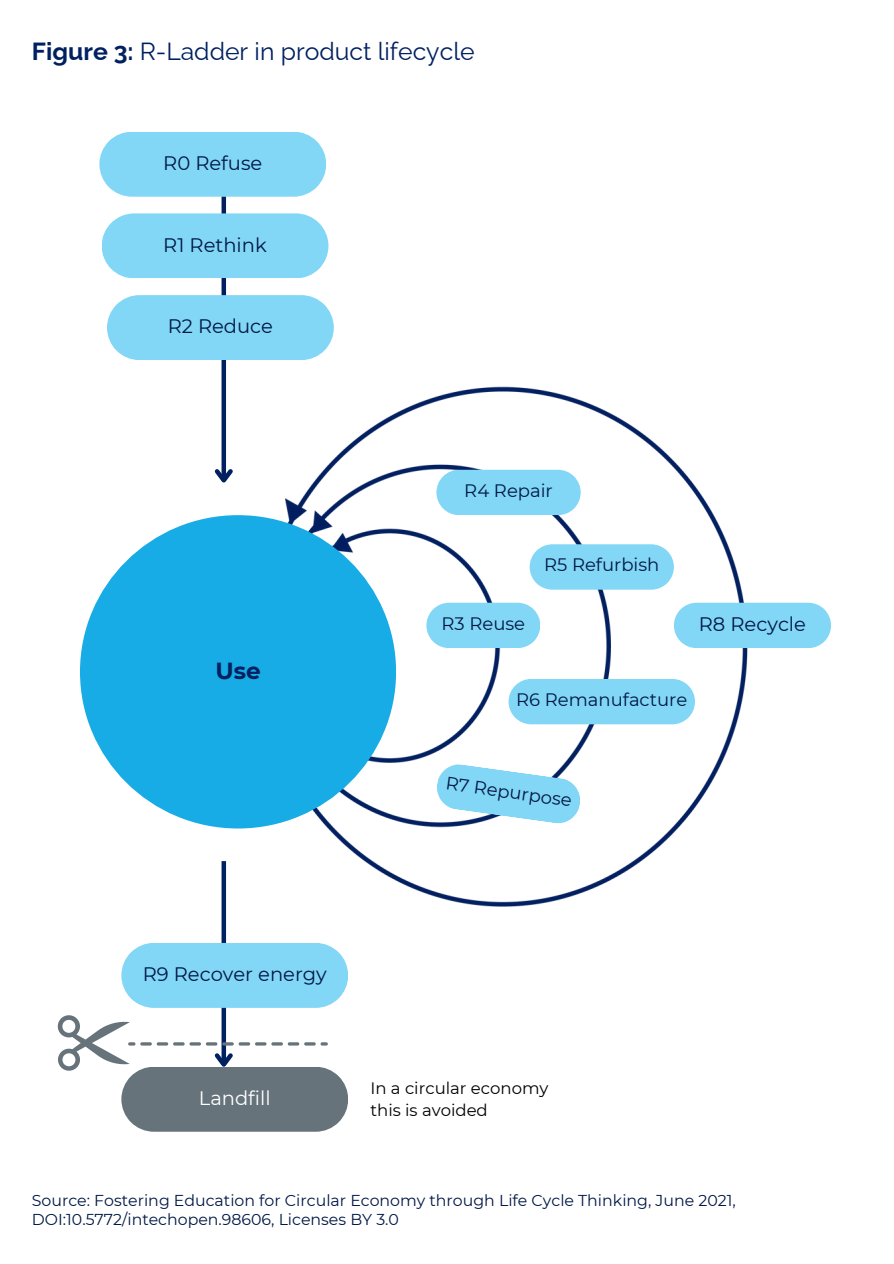
<style>
.page{position:relative;width:894px;height:1264px;background:#fff}
.page>*{position:absolute;margin:0;border:0;box-sizing:border-box;transform-origin:0 0}
.t1{font:24.75px "Raleway";color:#002060}
.t2{font:700 23.25px "Montserrat";color:#002060}
.t3{font:19.5px "Montserrat";color:#011845}
.t4{font:19.5px "Montserrat";color:#fff}
.t5{font:18px "Montserrat";color:#011845}
.t6{font:16.5px "Montserrat";color:#000}
.t7{font:15.75px/19.2px "Montserrat";color:#011845}
.s1{font-weight:700}
</style>
<div class="page">
<svg style="left:99px;top:132px;width:227px;height:65px;background:#8ad8f6"></svg>
<div style="left:221px;top:197px;width:5px;height:283px;background:#002060"></div>
<svg style="left:214px;top:465px;width:19px;height:18px"></svg>
<svg style="left:102px;top:213px;width:226px;height:65px;background:#89d8f6"></svg>
<svg style="left:107px;top:295px;width:225px;height:65px;background:#88d8f6"></svg>
<div style="left:221px;top:861px;width:5px;height:203px;background:#002060"></div>
<div style="left:121px;top:942px;width:227px;height:65px;background:#82d6f6"></div>
<svg style="left:58px;top:1015px;width:290px;height:116px"></svg>
<img style="left:267px;top:316px;width:564px;height:631px">
<div style="left:80px;top:515px;width:316px;height:313px;background:#17ace6;border-radius:50%"></div>
<svg style="left:426px;top:602px;width:114px;height:46px;background:#8ed9f6"></svg>
<svg style="left:436px;top:470px;width:144px;height:45px;background:#8ad8f6"></svg>
<svg style="left:529px;top:544px;width:144px;height:45px;background:#8ad8f6"></svg>
<div style="left:508px;top:679px;width:186px;height:45px;background:#82d6f6"></div>
<svg style="left:436px;top:763px;width:144px;height:61px"></svg>
<svg style="left:673px;top:602px;width:157px;height:46px;background:#8bd9f6"></svg>
<h3 class="t1" style="left:32px;top:36px;width:444px"><span class="s1">Figure 3:</span> R-Ladder in product lifecycle</h3>
<h3 class="t3" style="left:163px;top:151px;width:101px">R0 Refuse</h3>
<h3 class="t3" style="left:163px;top:233px;width:105px">R1 Rethink</h3>
<p class="t3" style="left:168px;top:314px;width:107px">R2 Reduce</p>
<h3 class="t2" style="left:215px;top:657px;width:47px">Use</h3>
<h3 class="t5" style="left:464px;top:479px;width:90px">R4 Repair</h3>
<h1 class="t5" style="left:441px;top:612px;width:85px">R3 Reuse</h1>
<p class="t5" style="left:544px;top:554px;width:117px">R5 Refurbish</p>
<p class="t3" style="left:698px;top:612px;width:109px">R8 Recycle</p>
<h3 class="t5" style="left:516px;top:688px;width:172px">R6 Remanufacture</h3>
<p class="t5" style="left:447px;top:772px;width:128px;rotate:8deg">R7 Repurpose</p>
<h3 class="t3" style="left:143px;top:962px;width:185px">R9 Recover energy</h3>
<h3 class="t4" style="left:199px;top:1086px;width:73px">Landfill</h3>
<h3 class="t6" style="left:370px;top:1077px;width:179px">In a circular economy</h3>
<h3 class="t6" style="left:370px;top:1100px;width:119px">this is avoided</h3>
<h2 class="t7" style="left:32px;top:1190px;width:705px">Source: Fostering Education for Circular Economy through Life Cycle Thinking, June 2021,<br>DOI:10.5772/intechopen.98606, Licenses BY 3.0</h2>
</div>
